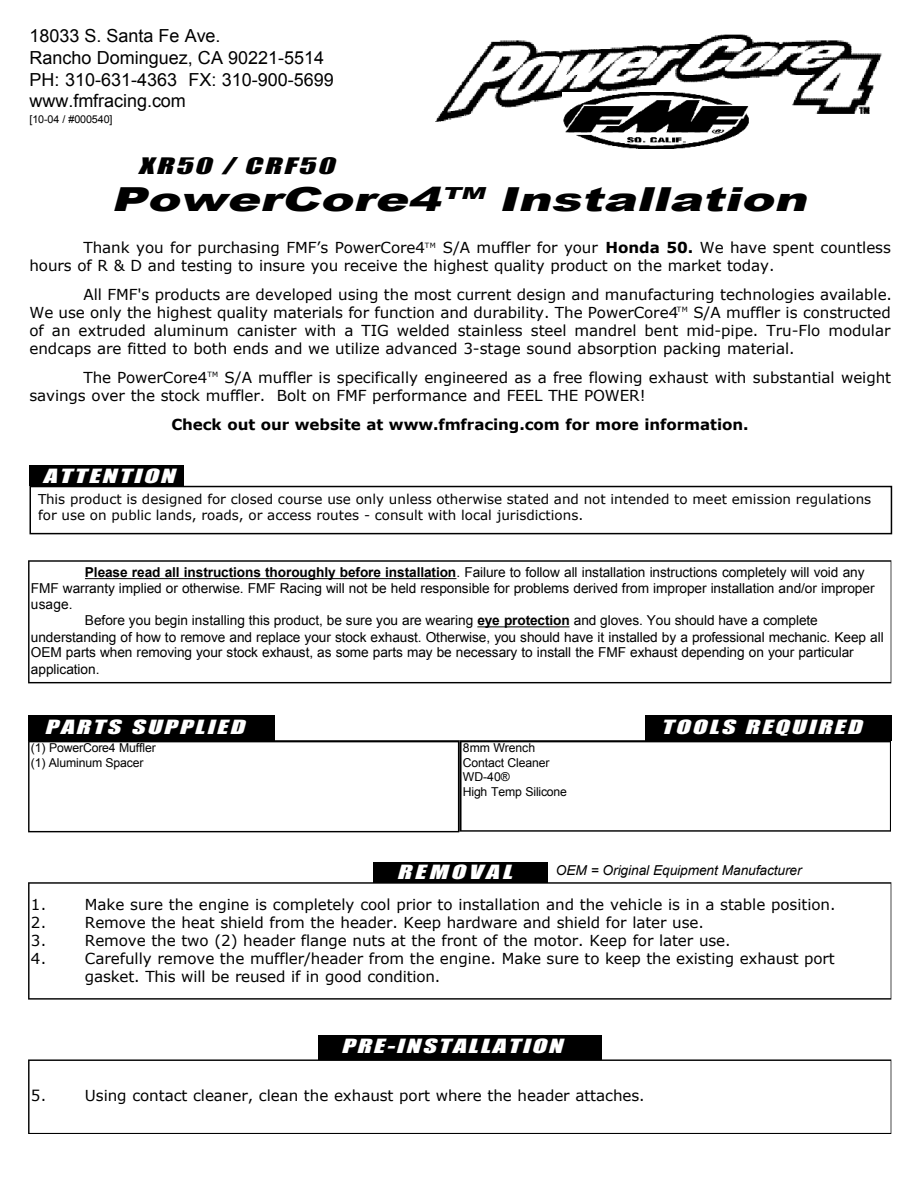
<style>
.page{position:relative;width:918px;height:1188px;background:#fff}
.page>*{position:absolute;margin:0;border:0;box-sizing:border-box;transform-origin:0 0}
.t1{font:italic 900 33.15px "Arial";color:#000;scale:1.5 1}
.t2{font:italic 20.85px "Impact";color:#000;scale:1.52 1}
.t3{font:18px/21.6px "Arial";color:#000}
.t4{font:italic 18px "Impact";color:#fff;scale:1.47 1}
.t5{font:italic 18px "Impact";color:#fff;scale:1.5 1}
.t6{font:15.15px/18px "Verdana";letter-spacing:-.005em;color:#000}
.t7{font:700 15.15px "Verdana";letter-spacing:-.005em;color:#000}
.t8{font:13.65px "Arial";letter-spacing:-.005em;color:#000}
.t9{font:italic 13.65px "Arial";letter-spacing:-.005em;color:#000}
.t10{font:13.5px/16.2px "Verdana";color:#000}
.t11{font:12.3px/14.4px "Arial";letter-spacing:-.01em;color:#000}
.t12{font:10.8px "Arial";letter-spacing:-.015em;color:#000}
.s1{font-weight:700}
</style>
<div class="page">
<svg style="left:28px;top:560px;width:863px;height:123px"></svg>
<img style="left:436px;top:34px;width:446px;height:88px">
<img style="left:562px;top:93px;width:188px;height:55px">
<svg style="left:28px;top:882px;width:863px;height:118px"></svg>
<svg style="left:28px;top:1059px;width:863px;height:75px"></svg>
<div style="left:28px;top:715px;width:246px;height:26px;background:#000"></div>
<div style="left:645px;top:715px;width:246px;height:26px;background:#000"></div>
<svg style="left:28px;top:740px;width:863px;height:92px"></svg>
<div style="left:373px;top:862px;width:174px;height:21px;background:#000"></div>
<div style="left:318px;top:1035px;width:284px;height:24px;background:#000"></div>
<div style="left:30px;top:466px;width:154px;height:20px;background:#000"></div>
<div style="left:30px;top:486px;width:862px;height:48px;border:2px solid #000"></div>
<p class="t3" style="left:30px;top:26px;width:306px">18033 S. Santa Fe Ave.<br>Rancho Dominguez, CA 90221-5514<br>PH: 310-631-4363 FX: 310-900-5699 www.fmfracing.com</p>
<p class="t12" style="left:30px;top:112px;width:85px">[10-04 / #000540]</p>
<h2 class="t2" style="left:138px;top:149px;width:136px">XR50 / CRF50</h2>
<h1 class="t1" style="left:111px;top:175px;width:473px">PowerCore4<sup>TM</sup> Installation</h1>
<p class="t6" style="left:30px;top:238px;width:863px;text-indent:54px">Thank you for purchasing FMF’s PowerCore4<sup>TM</sup> S/A muffler for your <span class="s1">Honda 50.</span> We have spent countless hours of R &amp; D and testing to insure you receive the highest quality product on the market today.</p>
<p class="t6" style="left:30px;top:285px;width:864px;text-align:justify;text-indent:54px">All FMF's products are developed using the most current design and manufacturing technologies available.<br>We use only the highest quality materials for function and durability. The PowerCore4<sup>TM</sup> S/A muffler is constructed of an extruded aluminum canister with a TIG welded stainless steel mandrel bent mid-pipe. Tru-Flo modular endcaps are fitted to both ends and we utilize advanced 3-stage sound absorption packing material.</p>
<p class="t6" style="left:30px;top:368px;width:863px;text-indent:54px">The PowerCore4<sup>TM</sup> S/A muffler is specifically engineered as a free flowing exhaust with substantial weight savings over the stock muffler. Bolt on FMF performance and FEEL THE POWER!</p>
<p class="t7" style="left:171px;top:415px;width:579px">Check out our website at www.fmfracing.com for more information.</p>
<p class="t5" style="left:43px;top:462px;width:94px">ATTENTION</p>
<p class="t10" style="left:38px;top:491px;width:835px">This product is designed for closed course use only unless otherwise stated and not intended to meet emission regulations for use on public lands, roads, or access routes - consult with local jurisdictions.</p>
<p class="t8" style="left:85px;top:563px;width:781px"><span class="s1">Please read all instructions thoroughly before installation</span>. Failure to follow all installation instructions completely will void any</p>
<p class="t8" style="left:31px;top:579px;width:845px">FMF warranty implied or otherwise. FMF Racing will not be held responsible for problems derived from improper installation and/or improper</p>
<p class="t8" style="left:31px;top:596px;width:43px">usage.</p>
<p class="t8" style="left:85px;top:611px;width:734px">Before you begin installing this product, be sure you are wearing <span class="s1">eye protection</span> and gloves. You should have a complete</p>
<p class="t8" style="left:31px;top:628px;width:854px">understanding of how to remove and replace your stock exhaust. Otherwise, you should have it installed by a professional mechanic. Keep all</p>
<p class="t8" style="left:31px;top:644px;width:824px">OEM parts when removing your stock exhaust, as some parts may be necessary to install the FMF exhaust depending on your particular</p>
<p class="t8" style="left:31px;top:660px;width:70px">application.</p>
<p class="t4" style="left:45px;top:713px;width:142px">PARTS SUPPLIED</p>
<p class="t11" style="left:31px;top:741px;width:126px">(1) PowerCore4 Muffler (1) Aluminum Spacer</p>
<p class="t11" style="left:463px;top:741px;width:105px">8mm Wrench<br>Contact Cleaner<br>WD-40®<br>High Temp Silicone</p>
<p class="t4" style="left:661px;top:713px;width:143px">TOOLS REQUIRED</p>
<p class="t4" style="left:397px;top:858px;width:85px">REMOVAL</p>
<p class="t9" style="left:556px;top:861px;width:247px">OEM = Original Equipment Manufacturer</p>
<p class="t6" style="left:31px;top:895px;width:17px">1.</p>
<p class="t6" style="left:85px;top:895px;width:752px">Make sure the engine is completely cool prior to installation and the vehicle is in a stable position.</p>
<p class="t6" style="left:31px;top:913px;width:17px">2.</p>
<p class="t6" style="left:85px;top:913px;width:620px">Remove the heat shield from the header. Keep hardware and shield for later use.</p>
<p class="t6" style="left:31px;top:931px;width:17px">3.</p>
<p class="t6" style="left:85px;top:931px;width:647px">Remove the two (2) header flange nuts at the front of the motor. Keep for later use.</p>
<p class="t6" style="left:31px;top:949px;width:17px">4.</p>
<p class="t6" style="left:85px;top:949px;width:751px">Carefully remove the muffler/header from the engine. Make sure to keep the existing exhaust port gasket. This will be reused if in good condition.</p>
<p class="t4" style="left:341px;top:1032px;width:157px">PRE-INSTALLATION</p>
<p class="t6" style="left:31px;top:1086px;width:17px">5.</p>
<p class="t6" style="left:85px;top:1086px;width:561px">Using contact cleaner, clean the exhaust port where the header attaches.</p>
</div>
